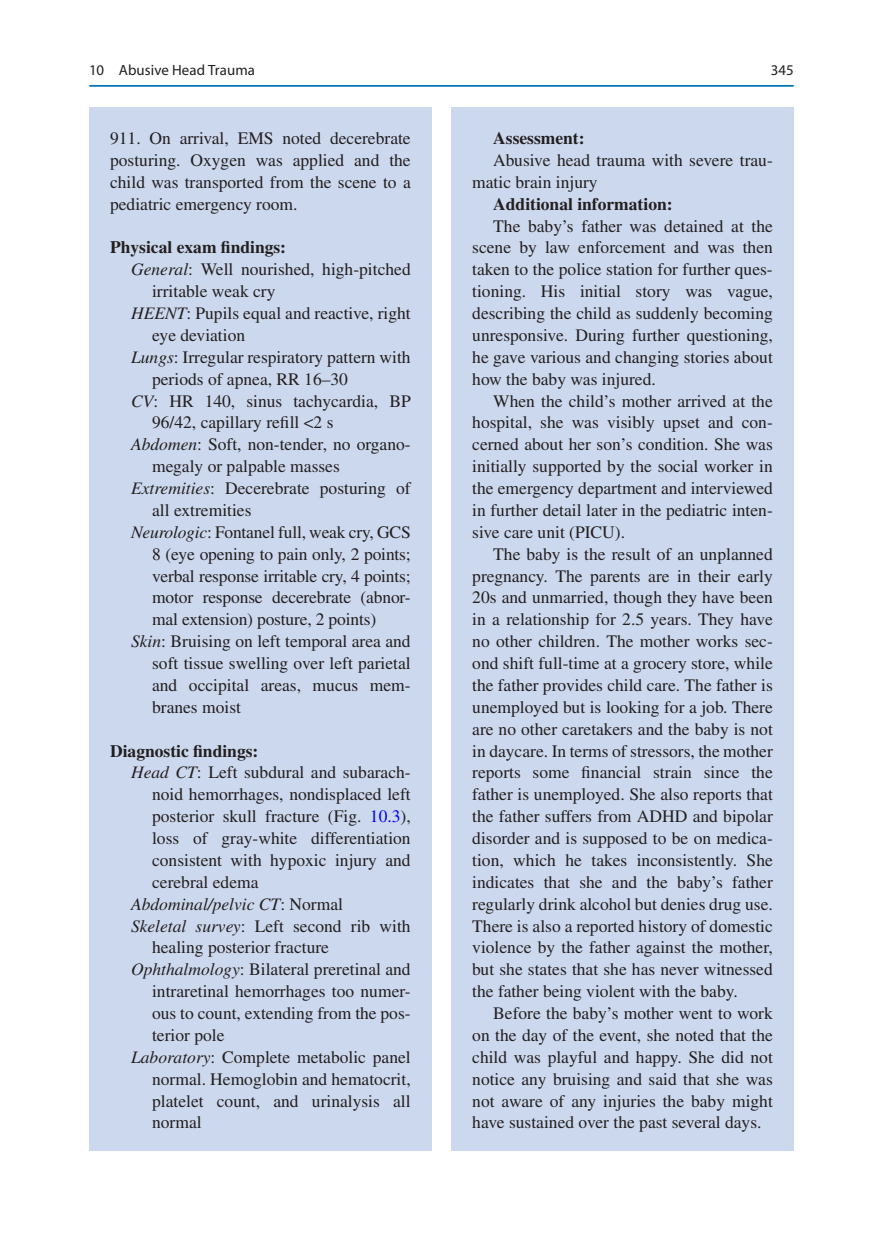
<style>
.page{position:relative;width:883px;height:1260px;background:#fff}
.page>*{position:absolute;margin:0;border:0;box-sizing:border-box;transform-origin:0 0}
.t1{font:17.5px/21.9px "Rbmmjb Times";color:#231f20;text-align:justify}
.t2{font:700 17.5px "Qbjxth Times";color:#231f20}
.t3{font:italic 17.5px "Dbmrrv Times";color:#231f20}
.t4{font:14.88px "Rqtjhd Myriad";letter-spacing:.005em;color:#231f20}
.t5{font:14.88px "Qwktxp Myriad";color:#231f20}
.s1{font-family:"Dbmrrv Times";font-style:italic}
.s2{color:#0000fa}
.s3{font-family:"Rbmmjb Times";font-style:normal}
</style>
<div class="page">
<div style="left:89px;top:107px;width:343px;height:1043px;background:#ccd8ed"></div>
<div style="left:451px;top:107px;width:343px;height:1043px;background:#ccd8ed"></div>
<hr style="left:89px;top:85px;width:705px;height:2px;background:#0073bc">
<p class="t4" style="left:89px;top:63px;width:167px">10 Abusive Head Trauma</p>
<p class="t1" style="left:110px;top:127px;width:302px">911. On arrival, EMS noted decerebrate posturing. Oxygen was applied and the child was transported from the scene to a pediatric emergency room.</p>
<p class="t2" style="left:110px;top:237px;width:177px">Physical exam findings:</p>
<p class="t1" style="left:131px;top:258px;width:281px"><span class="s1">General</span>: Well nourished, high-pitched</p>
<p class="t1" style="left:152px;top:280px;width:125px">irritable weak cry</p>
<p class="t1" style="left:131px;top:302px;width:281px"><span class="s1">HEENT</span>: Pupils equal and reactive, right</p>
<p class="t1" style="left:152px;top:324px;width:95px">eye deviation</p>
<p class="t1" style="left:131px;top:346px;width:281px"><span class="s1">Lungs</span>: Irregular respiratory pattern with</p>
<p class="t1" style="left:152px;top:368px;width:197px">periods of apnea, RR 16–30</p>
<p class="t1" style="left:131px;top:390px;width:281px"><span class="s1">CV</span>: HR 140, sinus tachycardia, BP</p>
<p class="t1" style="left:152px;top:412px;width:183px">96/42, capillary refill &lt;2 s</p>
<p class="t1" style="left:131px;top:433px;width:281px"><span class="s1">Abdomen</span>: Soft, non-tender, no organo-</p>
<p class="t1" style="left:152px;top:455px;width:189px">megaly or palpable masses</p>
<p class="t1" style="left:131px;top:477px;width:281px"><span class="s1">Extremities</span>: Decerebrate posturing of</p>
<p class="t1" style="left:152px;top:499px;width:101px">all extremities</p>
<p class="t1" style="left:131px;top:521px;width:281px"><span class="s1">Neurologic</span>: Fontanel full, weak cry, GCS</p>
<p class="t1" style="left:152px;top:543px;width:260px">8 (eye opening to pain only, 2 points;</p>
<p class="t1" style="left:152px;top:565px;width:260px">verbal response irritable cry, 4 points;</p>
<p class="t1" style="left:152px;top:587px;width:260px">motor response decerebrate (abnor-</p>
<p class="t1" style="left:152px;top:608px;width:226px">mal extension) posture, 2 points)</p>
<p class="t1" style="left:131px;top:630px;width:281px"><span class="s1">Skin</span>: Bruising on left temporal area and</p>
<p class="t1" style="left:152px;top:652px;width:260px">soft tissue swelling over left parietal</p>
<p class="t1" style="left:152px;top:674px;width:260px">and occipital areas, mucus mem-</p>
<p class="t1" style="left:152px;top:696px;width:90px">branes moist</p>
<p class="t2" style="left:110px;top:740px;width:150px">Diagnostic findings:</p>
<p class="t1" style="left:152px;top:762px;width:260px;text-indent:-21px"><span class="s1">Head CT</span>: Left subdural and subarach&shy;noid hemorrhages, nondisplaced left posterior skull fracture (Fig. <span class="s2">10.3</span>), loss of gray-white differentiation consistent with hypoxic injury and cerebral edema</p>
<p class="t3" style="left:131px;top:894px;width:213px">Abdominal/pelvic CT<span class="s3">: Normal</span></p>
<p class="t1" style="left:131px;top:915px;width:281px"><span class="s1">Skeletal survey</span>: Left second rib with</p>
<p class="t1" style="left:152px;top:937px;width:178px">healing posterior fracture</p>
<p class="t1" style="left:131px;top:958px;width:281px"><span class="s1">Ophthalmology</span>: Bilateral preretinal and</p>
<p class="t1" style="left:152px;top:980px;width:260px">intraretinal hemorrhages too numer-</p>
<p class="t1" style="left:152px;top:1002px;width:260px">ous to count, extending from the pos-</p>
<p class="t1" style="left:152px;top:1024px;width:74px">terior pole</p>
<p class="t1" style="left:131px;top:1046px;width:281px"><span class="s1">Laboratory</span>: Complete metabolic panel</p>
<p class="t1" style="left:152px;top:1068px;width:260px">normal. Hemoglobin and hematocrit,</p>
<p class="t1" style="left:152px;top:1090px;width:260px">platelet count, and urinalysis all</p>
<p class="t1" style="left:152px;top:1112px;width:51px">normal</p>
<p class="t5" style="left:771px;top:63px;width:24px">345</p>
<p class="t2" style="left:493px;top:128px;width:93px">Assessment:</p>
<p class="t1" style="left:472px;top:149px;width:302px;text-indent:21px">Abusive head trauma with severe trau&shy;matic brain injury</p>
<p class="t2" style="left:493px;top:193px;width:181px">Additional information:</p>
<p class="t1" style="left:472px;top:215px;width:302px;text-indent:21px">The baby’s father was detained at the scene by law enforcement and was then taken to the police station for further ques&shy;tioning. His initial story was vague, describing the child as suddenly becoming unresponsive. During further questioning, he gave various and changing stories about how the baby was injured.</p>
<p class="t1" style="left:472px;top:390px;width:302px;text-indent:21px">When the child’s mother arrived at the hospital, she was visibly upset and con&shy;cerned about her son’s condition. She was initially supported by the social worker in the emergency department and interviewed in further detail later in the pediatric inten&shy;sive care unit (PICU).</p>
<p class="t1" style="left:472px;top:543px;width:302px;text-indent:21px">The baby is the result of an unplanned pregnancy. The parents are in their early 20s and unmarried, though they have been in a relationship for 2.5 years. They have no other children. The mother works sec&shy;ond shift full-time at a grocery store, while the father provides child care. The father is unemployed but is looking for a job. There are no other caretakers and the baby is not in daycare. In terms of stressors, the mother reports some financial strain since the father is unemployed. She also reports that the father suffers from ADHD and bipolar disorder and is supposed to be on medica&shy;tion, which he takes inconsistently. She indicates that she and the baby’s father regularly drink alcohol but denies drug use.<br>There is also a reported history of domestic violence by the father against the mother, but she states that she has never witnessed the father being violent with the baby.</p>
<p class="t1" style="left:472px;top:1002px;width:302px;text-indent:21px">Before the baby’s mother went to work on the day of the event, she noted that the child was playful and happy. She did not notice any bruising and said that she was not aware of any injuries the baby might have sustained over the past several days.</p>
</div>
